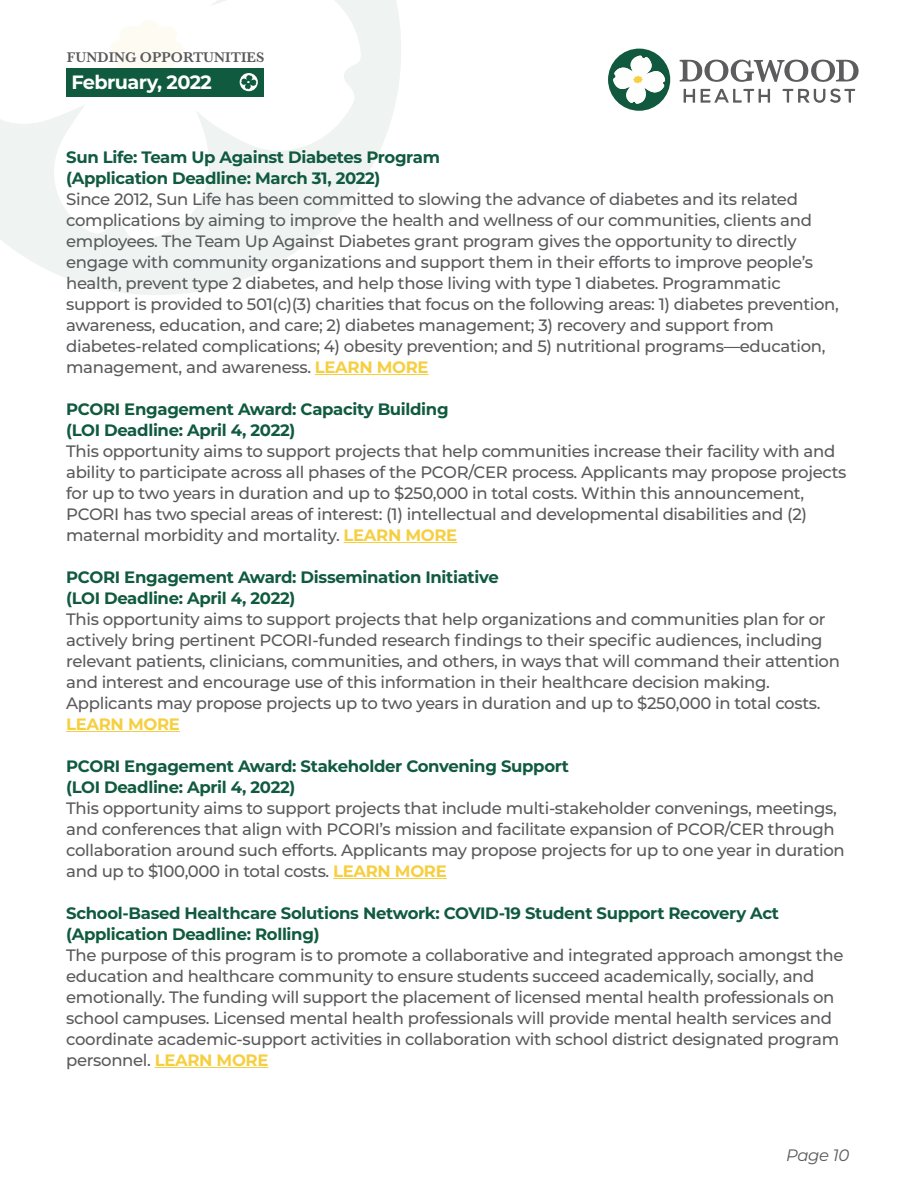
<style>
.page{position:relative;width:918px;height:1188px;background:#fff}
.page>*{position:absolute;margin:0;border:0;box-sizing:border-box;transform-origin:0 0}
.t1{font:700 19.2px "Montserrat";letter-spacing:-.03em;color:#fff}
.t2{font:500 16.5px/21px "Montserrat";letter-spacing:-.02em;color:#5a5a5d}
.t3{font:700 16.5px/21px "Montserrat";letter-spacing:-.02em;color:#105a3f}
.t4{font:700 16.5px "Montserrat";letter-spacing:-.02em;color:#f6cf41}
.t5{font:italic 16.5px "Montserrat";letter-spacing:-.02em;color:#5a5a5d}
.t6{font:600 14.55px "Baskerville";color:#5a5a5d}
.s1{font-weight:700;color:#f6cf41}
</style>
<div class="page">
<svg style="left:3px;top:0;width:398px;height:295px;fill:#eff4f2"></svg>
<svg style="left:0;top:0;width:361px;height:241px"></svg>
<svg style="left:110px;top:18px;width:73px;height:50px"></svg>
<svg style="left:679px;top:59px;width:180px;height:44px"></svg>
<svg style="left:608px;top:48px;width:62px;height:63px"></svg>
<div style="left:66px;top:68px;width:198px;height:29px;background:#105a3f"></div>
<svg style="left:240px;top:73px;width:18px;height:18px"></svg>
<hr style="left:315px;top:374px;width:114px;height:1px;background:#f6cf41">
<hr style="left:344px;top:542px;width:113px;height:1px;background:#f6cf41">
<hr style="left:66px;top:731px;width:114px;height:1px;background:#f6cf41">
<hr style="left:333px;top:878px;width:114px;height:1px;background:#f6cf41">
<hr style="left:155px;top:1067px;width:113px;height:1px;background:#f6cf41">
<p class="t6" style="left:67px;top:47px;width:199px">FUNDING OPPORTUNITIES</p>
<p class="t1" style="left:71px;top:69px;width:142px">February, 2022</p>
<p class="t3" style="left:66px;top:146px;width:375px">Sun Life: Team Up Against Diabetes Program (Application Deadline: March 31, 2022)</p>
<p class="t2" style="left:66px;top:188px;width:774px">Since 2012, Sun Life has been committed to slowing the advance of diabetes and its related complications by aiming to improve the health and wellness of our communities, clients and employees. The Team Up Against Diabetes grant program gives the opportunity to directly engage with community organizations and support them in their efforts to improve people’s health, prevent type 2 diabetes, and help those living with type 1 diabetes. Programmatic support is provided to 501(c)(3) charities that focus on the following areas: 1) diabetes prevention, awareness, education, and care; 2) diabetes management; 3) recovery and support from diabetes-related complications; 4) obesity prevention; and 5) nutritional programs—education, management, and awareness. <span class="s1">LEARN MORE</span></p>
<p class="t3" style="left:66px;top:398px;width:384px">PCORI Engagement Award: Capacity Building (LOI Deadline: April 4, 2022)</p>
<p class="t2" style="left:66px;top:440px;width:782px">This opportunity aims to support projects that help communities increase their facility with and ability to participate across all phases of the PCOR/CER process. Applicants may propose projects for up to two years in duration and up to $250,000 in total costs. Within this announcement, PCORI has two special areas of interest: (1) intellectual and developmental disabilities and (2) maternal morbidity and mortality. <span class="s1">LEARN MORE</span></p>
<p class="t3" style="left:66px;top:566px;width:434px">PCORI Engagement Award: Dissemination Initiative (LOI Deadline: April 4, 2022)</p>
<p class="t2" style="left:66px;top:608px;width:775px">This opportunity aims to support projects that help organizations and communities plan for or actively bring pertinent PCORI-funded research findings to their specific audiences, including relevant patients, clinicians, communities, and others, in ways that will command their attention and interest and encourage use of this information in their healthcare decision making.<br>Applicants may propose projects up to two years in duration and up to $250,000 in total costs.</p>
<p class="t4" style="left:66px;top:712px;width:115px">LEARN MORE</p>
<p class="t3" style="left:66px;top:755px;width:504px">PCORI Engagement Award: Stakeholder Convening Support (LOI Deadline: April 4, 2022)</p>
<p class="t2" style="left:66px;top:797px;width:780px">This opportunity aims to support projects that include multi-stakeholder convenings, meetings, and conferences that align with PCORI’s mission and facilitate expansion of PCOR/CER through collaboration around such efforts. Applicants may propose projects for up to one year in duration and up to $100,000 in total costs. <span class="s1">LEARN MORE</span></p>
<p class="t3" style="left:66px;top:902px;width:714px">School-Based Healthcare Solutions Network: COVID-19 Student Support Recovery Act (Application Deadline: Rolling)</p>
<p class="t2" style="left:66px;top:944px;width:779px">The purpose of this program is to promote a collaborative and integrated approach amongst the education and healthcare community to ensure students succeed academically, socially, and emotionally. The funding will support the placement of licensed mental health professionals on school campuses. Licensed mental health professionals will provide mental health services and coordinate academic-support activities in collaboration with school district designated program personnel. <span class="s1">LEARN MORE</span></p>
<p class="t5" style="left:786px;top:1144px;width:65px">Page 10</p>
</div>
